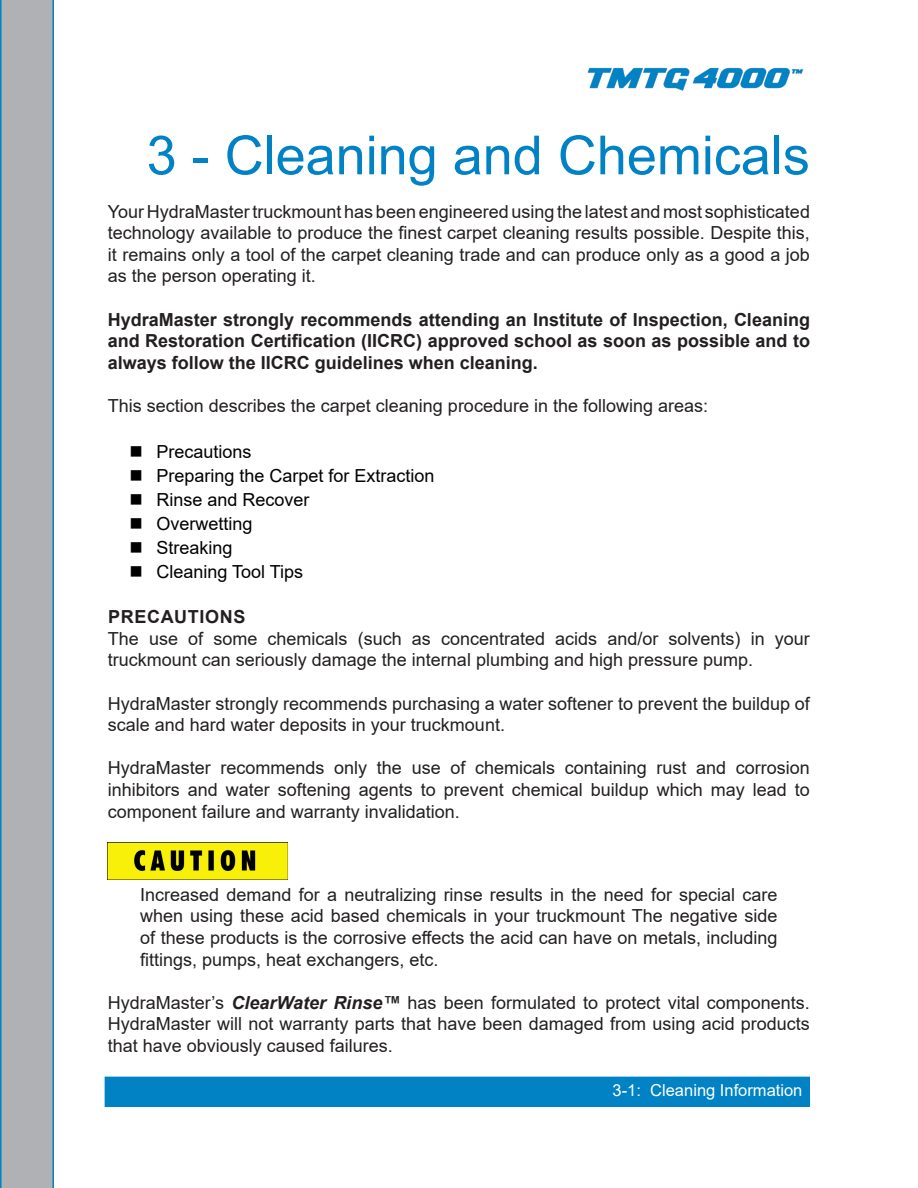
<style>
.page{position:relative;width:918px;height:1188px;background:#fff}
.page>*{position:absolute;margin:0;border:0;box-sizing:border-box;transform-origin:0 0}
.Chapter_Titles{font:54px "Arial";color:#0082c5}
.Indented_WARNING_CAUTION_NOTICE{font:18px/21.6px "Arial";color:#231f20;text-align:justify}
.Paragraph_Titles{font:700 18px/21.6px "Arial";color:#231f20;text-align:justify}
.t1{font:18px "Arial";color:#000}
.Paragraph_Titles-2{font:700 18px "Arial";letter-spacing:.035em;color:#231f20}
.t2{font:16.5px "Arial";color:#fff}
.s1{font-weight:700;font-style:italic}
</style>
<div class="page">
<div style="left:105px;top:1077px;width:705px;height:30px;background:#0082c5"></div>
<svg style="left:0;top:0;width:54px;height:1188px;background:#a6aeb5"></svg>
<img style="left:587px;top:68px;width:217px;height:23px">
<img style="left:108px;top:843px;width:180px;height:36px">
<p class="Chapter_Titles" style="left:147px;top:118px;width:665px">3 - Cleaning and Chemicals</p>
<p class="Indented_WARNING_CAUTION_NOTICE" style="left:108px;top:200px;width:704px">Your HydraMaster truckmount has been engineered using the latest and most sophisticated technology available to produce the finest carpet cleaning results possible. Despite this, it remains only a tool of the carpet cleaning trade and can produce only as a good a job as the person operating it.</p>
<p class="Paragraph_Titles" style="left:108px;top:309px;width:704px">HydraMaster strongly recommends attending an Institute of Inspection, Cleaning and Restoration Certification (IICRC) approved school as soon as possible and to always follow the IICRC guidelines when cleaning.</p>
<p class="Indented_WARNING_CAUTION_NOTICE" style="left:108px;top:395px;width:602px">This section describes the carpet cleaning procedure in the following areas:</p>
<p class="t1" style="left:156px;top:439px;width:97px">Precautions</p>
<p class="t1" style="left:156px;top:463px;width:280px">Preparing the Carpet for Extraction</p>
<p class="t1" style="left:156px;top:487px;width:155px">Rinse and Recover</p>
<p class="t1" style="left:156px;top:511px;width:98px">Overwetting</p>
<p class="t1" style="left:156px;top:535px;width:78px">Streaking</p>
<p class="t1" style="left:156px;top:559px;width:148px">Cleaning Tool Tips</p>
<p class="Paragraph_Titles-2" style="left:108px;top:604px;width:139px">PRECAUTIONS</p>
<p class="Indented_WARNING_CAUTION_NOTICE" style="left:108px;top:627px;width:704px">The use of some chemicals (such as concentrated acids and/or solvents) in your truckmount can seriously damage the internal plumbing and high pressure pump.</p>
<p class="Indented_WARNING_CAUTION_NOTICE" style="left:108px;top:692px;width:704px">HydraMaster strongly recommends purchasing a water softener to prevent the buildup of scale and hard water deposits in your truckmount.</p>
<p class="Indented_WARNING_CAUTION_NOTICE" style="left:108px;top:757px;width:704px">HydraMaster recommends only the use of chemicals containing rust and corrosion inhibitors and water softening agents to prevent chemical buildup which may lead to component failure and warranty invalidation.</p>
<p class="Indented_WARNING_CAUTION_NOTICE" style="left:140px;top:884px;width:639px">Increased demand for a neutralizing rinse results in the need for special care when using these acid based chemicals in your truckmount The negative side of these products is the corrosive effects the acid can have on metals, including fittings, pumps, heat exchangers, etc.</p>
<p class="Indented_WARNING_CAUTION_NOTICE" style="left:108px;top:992px;width:704px">HydraMaster’s <span class="s1">ClearWater Rinse™</span> has been formulated to protect vital components.<br>HydraMaster will not warranty parts that have been damaged from using acid products that have obviously caused failures.</p>
<p class="t2" style="left:613px;top:1079px;width:191px">3-1: Cleaning Information</p>
</div>
